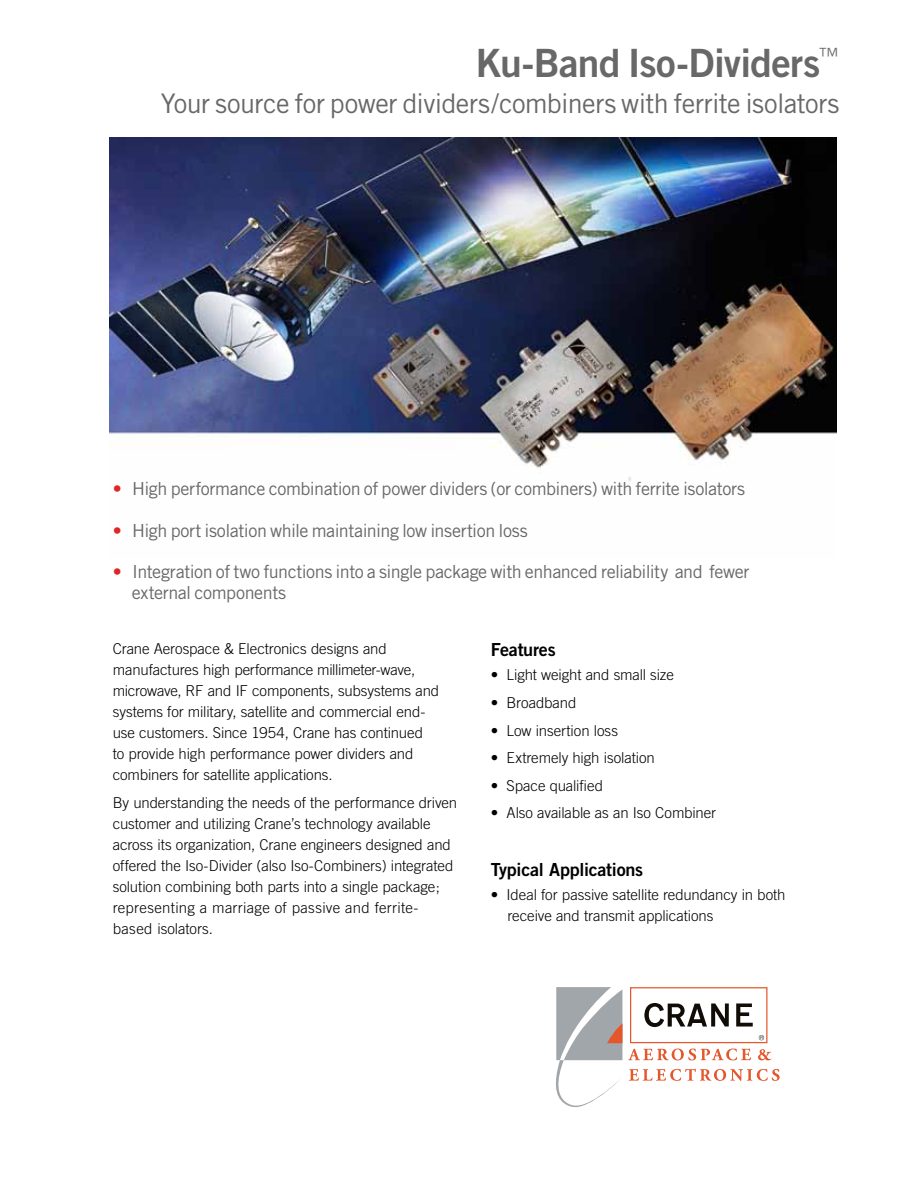
<style>
.page{position:relative;width:918px;height:1188px;background:#fff}
.page>*{position:absolute;margin:0;border:0;box-sizing:border-box;transform-origin:0 0}
.t1{font:39px "Trade Gothic Bold Two";letter-spacing:-.02em;color:#686869}
.t2{font:27px "Trade Gothic";letter-spacing:-.02em;color:#686869}
.t3{font:18px/21px "Trade Gothic";letter-spacing:-.025em;color:#686869}
.t4{font:18px "Trade Gothic Bold Two";letter-spacing:-.015em;color:#000}
.t5{font:300 15px/21px "Trade Gothic";letter-spacing:-.005em;color:#000}
.s1{color:#df2526}
</style>
<div class="page">
<img style="left:109px;top:138px;width:728px;height:343px">
<div style="left:630px;top:987px;width:137px;height:56px;border:1px solid #e5562a"></div>
<svg style="left:629px;top:1069px;width:151px;height:12px"></svg>
<svg style="left:628px;top:1049px;width:123px;height:11px"></svg>
<svg style="left:758px;top:1049px;width:13px;height:11px"></svg>
<svg style="left:556px;top:987px;width:66px;height:120px"></svg>
<svg style="left:736px;top:1003px;width:17px;height:24px"></svg>
<svg style="left:644px;top:1003px;width:85px;height:24px"></svg>
<svg style="left:759px;top:1035px;width:5px;height:5px"></svg>
<h1 class="t1" style="left:476px;top:39px;width:365px">Ku-Band Iso-Dividers<sup>™</sup></h1>
<h2 class="t2" style="left:161px;top:87px;width:680px">Your source for power dividers/combiners with ferrite isolators</h2>
<p class="t3" style="left:113px;top:478px;width:634px"><span class="s1">•</span> High performance combination of power dividers (or combiners) with ferrite isolators</p>
<p class="t3" style="left:113px;top:519px;width:417px"><span class="s1">•</span> High port isolation while maintaining low insertion loss</p>
<p class="t3" style="left:132px;top:561px;width:619px;text-indent:-19px"><span class="s1">•</span> Integration of two functions into a single package with enhanced reliability and fewer external components</p>
<p class="t5" style="left:113px;top:638px;width:328px">Crane Aerospace &amp; Electronics designs and manufactures high performance millimeter-wave, microwave, RF and IF components, subsystems and systems for military, satellite and commercial end&shy;use customers. Since 1954, Crane has continued<br>to provide high performance power dividers and combiners for satellite applications.</p>
<p class="t5" style="left:113px;top:792px;width:346px">By understanding the needs of the performance driven customer and utilizing Crane’s technology available across its organization, Crane engineers designed and offered the Iso-Divider (also Iso-Combiners) integrated solution combining both parts into a single package; representing a marriage of passive and ferrite&shy;based isolators.</p>
<p class="t4" style="left:491px;top:639px;width:67px">Features</p>
<p class="t5" style="left:491px;top:664px;width:185px">• Light weight and small size</p>
<p class="t5" style="left:491px;top:692px;width:87px">• Broadband</p>
<p class="t5" style="left:491px;top:720px;width:129px">• Low insertion loss</p>
<p class="t5" style="left:491px;top:747px;width:166px">• Extremely high isolation</p>
<p class="t5" style="left:491px;top:775px;width:114px">• Space qualified</p>
<p class="t5" style="left:491px;top:802px;width:227px">• Also available as an Iso Combiner</p>
<p class="t4" style="left:491px;top:858px;width:154px">Typical Applications</p>
<p class="t5" style="left:507px;top:884px;width:280px;text-indent:-17px">• Ideal for passive satellite redundancy in both receive and transmit applications</p>
</div>
